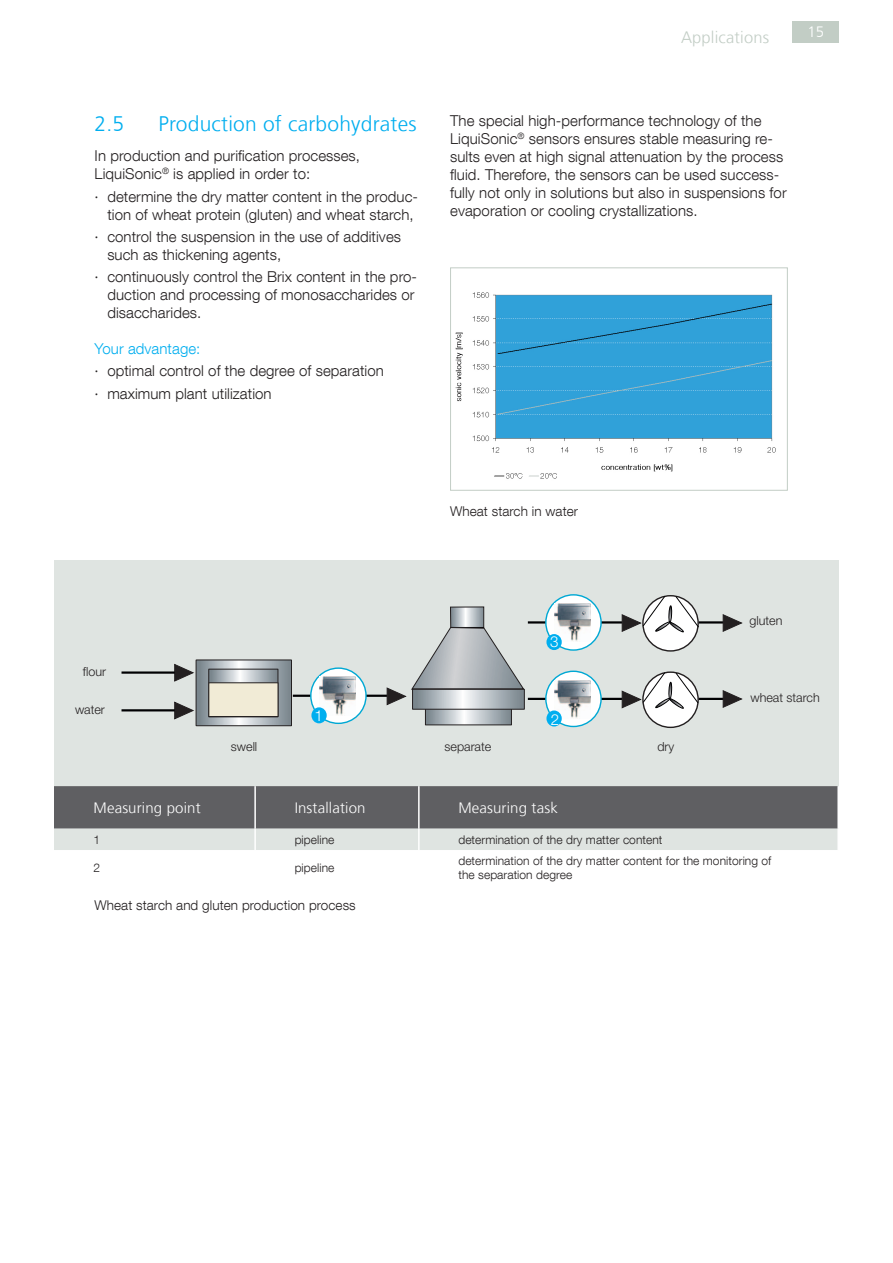
<style>
.page{position:relative;width:893px;height:1263px;background:#fff}
.page>*{position:absolute;margin:0;border:0;box-sizing:border-box;transform-origin:0 0}
.t1{font:300 21px "Frutiger LT Com";letter-spacing:.01em;color:#00aeef}
.t2{font:300 16.5px "Frutiger LT Com";letter-spacing:.01em;color:#c2cdc5}
.t3{font:300 15.15px "Helvetica Neue LT Com";color:#fff}
.t4{font:300 15px/18px "Helvetica Neue LT Com";letter-spacing:.005em;color:#231f20}
.t5{font:300 15px "Frutiger LT Com";letter-spacing:.01em;color:#fff}
.t6{font:300 15px "Helvetica Neue LT Com";letter-spacing:.005em;color:#00aeef}
.t7{font:300 13.5px "Helvetica Neue LT Com";letter-spacing:.005em;color:#231f20}
.t8{font:300 12.45px "Helvetica Neue LT Com";color:#231f20}
.t9{font:300 12px/14.4px "Helvetica Neue LT Com";letter-spacing:.005em;color:#231f20}
</style>
<div class="page">
<div style="left:792px;top:21px;width:47px;height:22px;background:#c2cdc5"></div>
<svg style="left:450px;top:267px;width:338px;height:224px"></svg>
<div style="left:54px;top:560px;width:785px;height:227px;background:#dfe4e1"></div>
<hr style="left:528px;top:698px;width:94px;height:2px;background:#000002">
<div style="left:196px;top:659px;width:96px;height:67px;border:1px solid #231f20"></div>
<div style="left:546px;top:671px;width:55px;height:55px;background:#fff;border-radius:50%"></div>
<div style="left:545px;top:670px;width:57px;height:57px;border:1px solid #00a8d4;border-radius:50%"></div>
<img style="left:554px;top:680px;width:37px;height:38px">
<div style="left:546px;top:710px;width:16px;height:16px;background:#00aeef;border-radius:50%"></div>
<svg style="left:452px;top:608px;width:30px;height:18px"></svg>
<div style="left:450px;top:606px;width:34px;height:22px;border:1px solid #231f20"></div>
<hr style="left:122px;top:709px;width:53px;height:2px;background:#000002">
<hr style="left:293px;top:695px;width:94px;height:2px;background:#000002">
<svg style="left:387px;top:627px;width:138px;height:98px"></svg>
<svg style="left:311px;top:668px;width:55px;height:55px"></svg>
<div style="left:310px;top:667px;width:57px;height:57px;border:1px solid #00a8d4;border-radius:50%"></div>
<img style="left:319px;top:677px;width:37px;height:38px">
<div style="left:311px;top:707px;width:16px;height:16px;background:#00aeef;border-radius:50%"></div>
<svg style="left:174px;top:660px;width:117px;height:66px"></svg>
<hr style="left:122px;top:671px;width:53px;height:3px;background:#000002">
<hr style="left:528px;top:621px;width:94px;height:2px;background:#000002">
<svg style="left:546px;top:595px;width:55px;height:55px"></svg>
<div style="left:545px;top:594px;width:57px;height:57px;border:1px solid #00a8d4;border-radius:50%"></div>
<img style="left:554px;top:604px;width:37px;height:38px">
<div style="left:546px;top:634px;width:16px;height:16px;background:#00aeef;border-radius:50%"></div>
<div style="left:643px;top:672px;width:55px;height:55px;background:#fff;border-radius:50%"></div>
<svg style="left:622px;top:671px;width:77px;height:38px"></svg>
<div style="left:669px;top:682px;width:3px;height:17px;border:1px solid #000002;border-radius:50%"></div>
<div style="left:643px;top:596px;width:55px;height:55px;background:#fff;border-radius:50%"></div>
<svg style="left:622px;top:595px;width:78px;height:38px"></svg>
<div style="left:669px;top:606px;width:3px;height:17px;border:1px solid #000002;border-radius:50%"></div>
<hr style="left:699px;top:698px;width:25px;height:2px;background:#000002">
<svg style="left:723px;top:690px;width:19px;height:18px"></svg>
<hr style="left:699px;top:621px;width:25px;height:2px;background:#000002">
<svg style="left:723px;top:614px;width:19px;height:18px"></svg>
<svg style="left:54px;top:786px;width:783px;height:64px;background:#8a8c8d"></svg>
<hr style="left:254px;top:786px;width:2px;height:43px;background:#fff">
<hr style="left:418px;top:786px;width:2px;height:43px;background:#fff">
<hr style="left:837px;top:786px;width:2px;height:43px;background:#fff">
<hr style="left:254px;top:829px;width:2px;height:21px;background:#fff">
<hr style="left:418px;top:829px;width:2px;height:21px;background:#fff">
<h1 class="t1" style="left:95px;top:111px;width:31px">2.5</h1>
<h1 class="t1" style="left:158px;top:111px;width:260px">Production of carbohydrates</h1>
<p class="t4" style="left:95px;top:147px;width:267px">In production and purification processes,<br>LiquiSonic<sup>®</sup> is applied in order to:</p>
<p class="t4" style="left:95px;top:187px;width:325px;text-align:center">· determine the dry matter content in the produc&shy;tion of wheat protein (gluten) and wheat starch,</p>
<p class="t4" style="left:107px;top:227px;width:295px;text-indent:-13px">· control the suspension in the use of additives such as thickening agents,</p>
<p class="t4" style="left:107px;top:267px;width:311px;text-indent:-13px">· continuously control the Brix content in the pro&shy;duction and processing of monosaccharides or disaccharides.</p>
<p class="t6" style="left:95px;top:340px;width:107px">Your advantage:</p>
<p class="t4" style="left:95px;top:360px;width:291px;line-height:22.2px">· optimal control of the degree of separation · maximum plant utilization</p>
<p class="t2" style="left:681px;top:27px;width:89px">Applications</p>
<p class="t5" style="left:808px;top:23px;width:18px">15</p>
<p class="t4" style="left:450px;top:111px;width:338px">The special high-performance technology of the LiquiSonic<sup>®</sup> sensors ensures stable measuring re&shy;sults even at high signal attenuation by the process fluid. Therefore, the sensors can be used success&shy;fully not only in solutions but also in suspensions for evaporation or cooling crystallizations.</p>
<p class="t8" style="left:83px;top:667px;width:25px">flour</p>
<p class="t8" style="left:75px;top:705px;width:31px">water</p>
<p class="t3" style="left:315px;top:710px;width:10px">1</p>
<p class="t7" style="left:450px;top:503px;width:129px">Wheat starch in water</p>
<p class="t3" style="left:550px;top:636px;width:10px">3</p>
<p class="t3" style="left:551px;top:713px;width:10px">2</p>
<p class="t8" style="left:749px;top:616px;width:34px">gluten</p>
<p class="t8" style="left:750px;top:693px;width:71px">wheat starch</p>
<p class="t8" style="left:231px;top:742px;width:28px">swell</p>
<p class="t8" style="left:444px;top:742px;width:48px">separate</p>
<p class="t8" style="left:657px;top:742px;width:18px">dry</p>
<p class="t5" style="left:94px;top:799px;width:109px">Measuring point</p>
<p class="t5" style="left:295px;top:799px;width:72px">Installation</p>
<p class="t5" style="left:458px;top:799px;width:101px">Measuring task</p>
<p class="t9" style="left:94px;top:832px;width:8px">1</p>
<p class="t9" style="left:295px;top:832px;width:41px">pipeline</p>
<p class="t9" style="left:458px;top:832px;width:206px">determination of the dry matter content</p>
<p class="t9" style="left:94px;top:860px;width:8px">2</p>
<p class="t9" style="left:295px;top:860px;width:41px">pipeline</p>
<p class="t9" style="left:458px;top:853px;width:314px">determination of the dry matter content for the monitoring of the separation degree</p>
<p class="t7" style="left:95px;top:897px;width:263px">Wheat starch and gluten production process</p>
</div>
